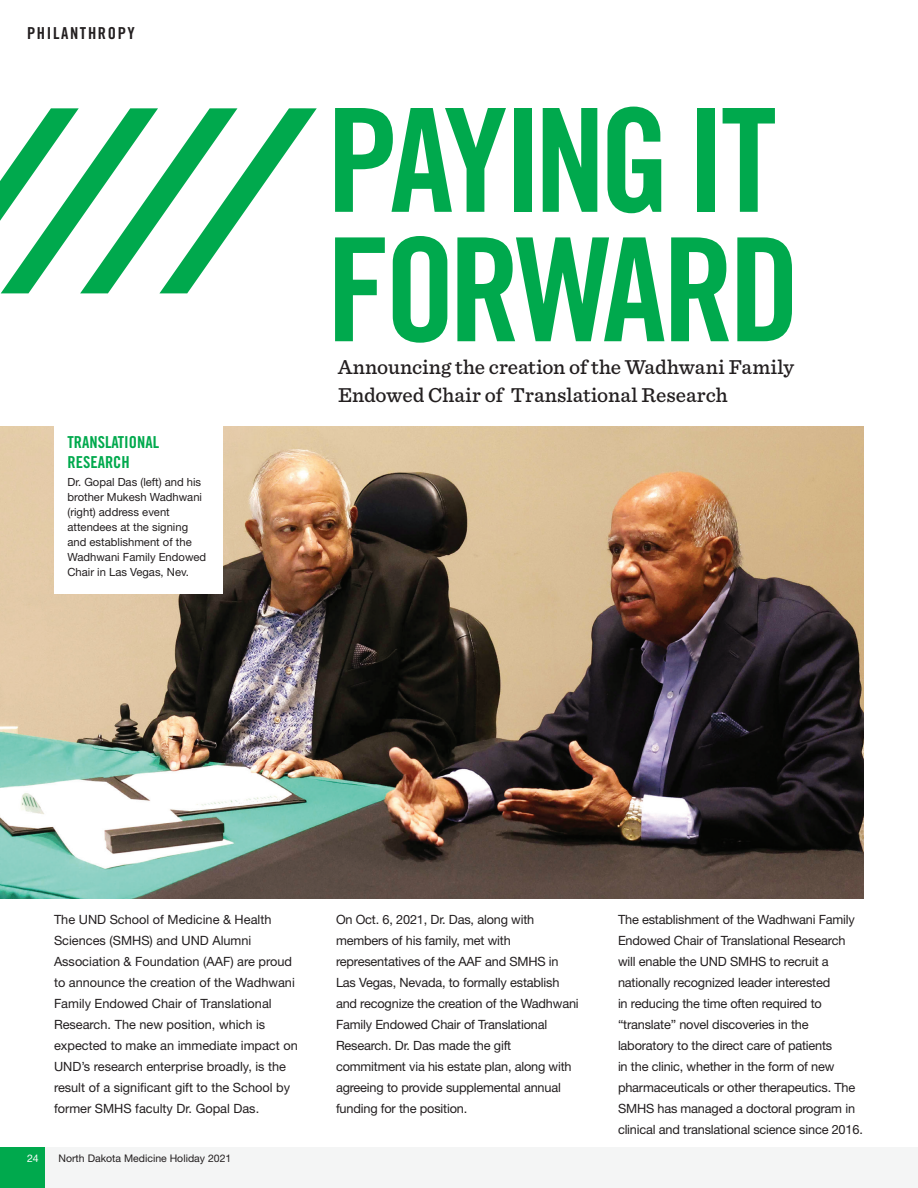
<style>
.page{position:relative;width:918px;height:1188px;background:#fff}
.page>*{position:absolute;margin:0;border:0;box-sizing:border-box;transform-origin:0 0}
.Headline100{font:143.85px/129.4px "Trade Gothic LT Pro Bd Cn 20";letter-spacing:-.045em;color:#00a94d}
.ND_Medicine_Sub_Titl{font:500 21px/27.8px "Sentinel";color:#231f20}
.ND_Medicine_Caption{font:16.5px/19.5px "Trade Gothic LT Pro Bd Cn 20";color:#00a94d}
.ND_Med_Section_Heade{font:16.5px "Trade Gothic LT Pro Bd Cn 20";letter-spacing:.1em;color:#231f20}
.ND_Medicine_Copy{font:12.75px/21px "Helvetica Neue LT Pro";letter-spacing:-.015em;color:#231f20}
.ND_Medicine_Caption-2{font:11.25px/15px "Helvetica Neue LT Pro";color:#231f20}
.t1{font:10.5px "Helvetica Neue LT Pro";color:#231f20}
.t2{font:10.5px "Helvetica Neue LT Pro";color:#fff}
</style>
<div class="page">
<img style="left:0;top:426px;width:864px;height:473px">
<svg style="left:0;top:108px;width:317px;height:185px"></svg>
<div style="left:54px;top:423px;width:168px;height:171px;background:#fff"></div>
<div style="left:0;top:1148px;width:918px;height:40px;background:#f4f5f5"></div>
<div style="left:0;top:1148px;width:45px;height:40px;background:#00a94d"></div>
<p class="ND_Med_Section_Heade" style="left:27px;top:23px;width:109px">PHILANTHROPY</p>
<p class="ND_Medicine_Caption" style="left:68px;top:433px;width:93px">TRANSLATIONAL<br>RESEARCH</p>
<p class="ND_Medicine_Caption-2" style="left:68px;top:474px;width:140px">Dr. Gopal Das (left) and his brother Mukesh Wadhwani (right) address event attendees at the signing and establishment of the<br>Wadhwani Family Endowed<br>Chair in Las Vegas, Nev.</p>
<p class="Headline100" style="left:326px;top:95px;width:476px">PAYING IT<br>FORWARD</p>
<p class="ND_Medicine_Sub_Titl" style="left:338px;top:352px;width:458px">Announcing the creation of the Wadhwani Family<br>Endowed Chair of Translational Research</p>
<p class="ND_Medicine_Copy" style="left:54px;top:909px;width:245px">The UND School of Medicine &amp; Health Sciences (SMHS) and UND Alumni Association &amp; Foundation (AAF) are proud to announce the creation of the Wadhwani Family Endowed Chair of Translational Research. The new position, which is expected to make an immediate impact on UND’s research enterprise broadly, is the result of a significant gift to the School by former SMHS faculty Dr. Gopal Das.</p>
<p class="ND_Medicine_Copy" style="left:336px;top:909px;width:244px">On Oct. 6, 2021, Dr. Das, along with members of his family, met with representatives of the AAF and SMHS in Las Vegas, Nevada, to formally establish and recognize the creation of the Wadhwani Family Endowed Chair of Translational Research. Dr. Das made the gift commitment via his estate plan, along with agreeing to provide supplemental annual funding for the position.</p>
<p class="ND_Medicine_Copy" style="left:618px;top:909px;width:246px">The establishment of the Wadhwani Family Endowed Chair of Translational Research will enable the UND SMHS to recruit a nationally recognized leader interested<br>in reducing the time often required to “translate” novel discoveries in the laboratory to the direct care of patients<br>in the clinic, whether in the form of new pharmaceuticals or other therapeutics. The SMHS has managed a doctoral program in clinical and translational science since 2016.</p>
<p class="t2" style="left:27px;top:1152px;width:13px">24</p>
<p class="t1" style="left:58px;top:1152px;width:174px">North Dakota Medicine Holiday 2021</p>
</div>
